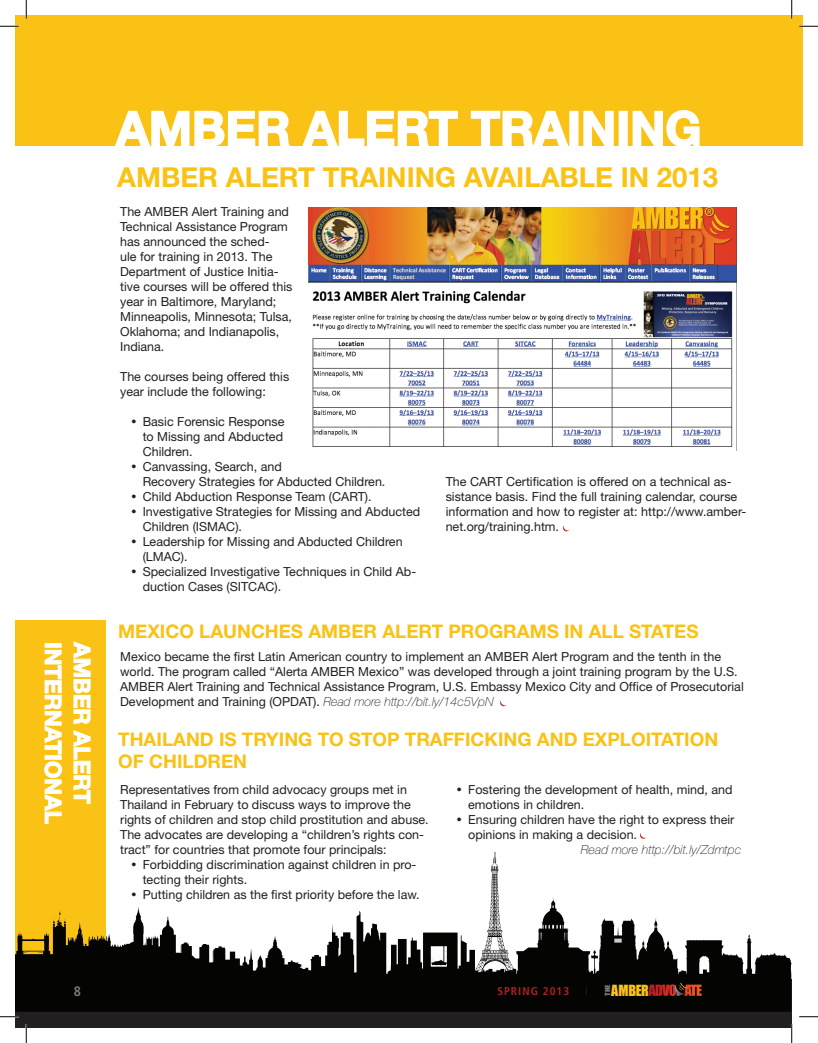
<style>
.page{position:relative;width:818px;height:1043px;background:#fff}
.page>*{position:absolute;margin:0;border:0;box-sizing:border-box;transform-origin:0 0}
.t1{font:700 47.5px "Helvetica Neue";color:#fff}
.t2{font:700 27.5px "Helvetica Neue";color:#f9c214}
.t3{font:700 22.5px "Helvetica Neue";color:#fff}
.t4{font:700 18.75px/22.5px "Helvetica Neue";color:#f9c214}
.t5{font:14.12px "Impact";letter-spacing:-.025em;color:#f9c214}
.t6{font:700 condensed 13.75px "Frutiger";color:#7c7c7b}
.t7{font:12.5px/15px "Helvetica Neue";color:#231f20}
.t8{font:italic 100 12.5px "Helvetica Neue";color:#231f20}
.t9{font:700 condensed 11.25px "Frutiger";letter-spacing:.09em;color:#b41f23}
.t10{font:6.5px "Impact";color:#7c7c7b;scale:1.22 1}
.s1{font-family:"Century Gothic"}
.s2{font-weight:100;font-style:italic}
</style>
<div class="page">
<div style="left:15px;top:620px;width:90px;height:408px;background:#f9c214"></div>
<div style="left:15px;top:979px;width:776px;height:49px;background:#231f20"></div>
<svg style="left:15px;top:852px;width:776px;height:159px"></svg>
<svg style="left:648px;top:982px;width:53px;height:14px"></svg>
<div style="left:15px;top:15px;width:787px;height:130px;background:#f9c214"></div>
<svg style="left:114px;top:110px;width:178px;height:36px"></svg>
<svg style="left:301px;top:110px;width:158px;height:36px"></svg>
<svg style="left:470px;top:110px;width:99px;height:36px"></svg>
<div style="left:569px;top:111px;width:9px;height:35px;border:2px solid #fff"></div>
<svg style="left:582px;top:110px;width:32px;height:36px"></svg>
<div style="left:618px;top:111px;width:9px;height:35px;border:2px solid #fff"></div>
<svg style="left:631px;top:110px;width:69px;height:36px"></svg>
<svg style="left:73px;top:641px;width:18px;height:163px"></svg>
<div style="left:45px;top:643px;width:17px;height:4px;border:1px solid #fff"></div>
<svg style="left:44px;top:649px;width:18px;height:105px"></svg>
<svg style="left:44px;top:761px;width:18px;height:63px"></svg>
<img style="left:308px;top:208px;width:428px;height:239px">
<svg style="left:640px;top:833px;width:6px;height:6px"></svg>
<svg style="left:500px;top:700px;width:6px;height:6px"></svg>
<svg style="left:563px;top:525px;width:6px;height:6px"></svg>
<svg style="left:0;top:25px;width:19px;height:2px"></svg>
<svg style="left:799px;top:25px;width:19px;height:2px"></svg>
<svg style="left:0;top:1016px;width:19px;height:1px"></svg>
<svg style="left:799px;top:1016px;width:19px;height:1px"></svg>
<svg style="left:25px;top:0;width:2px;height:19px"></svg>
<svg style="left:25px;top:1024px;width:2px;height:18px"></svg>
<svg style="left:790px;top:0;width:2px;height:19px"></svg>
<svg style="left:790px;top:1024px;width:2px;height:18px"></svg>
<h1 class="t1" style="left:116px;top:99px;width:586px">AMBER ALERT TRAINING</h1>
<h2 class="t2" style="left:117px;top:161px;width:602px">AMBER ALERT TRAINING AVAILABLE IN 2013</h2>
<p class="t7" style="left:120px;top:204px;width:174px">The AMBER Alert Training and<br>Technical Assistance Program has announced the sched-<br>ule for training in 2013. The<br>Department of Justice Initia&shy;tive courses will be offered this year in Baltimore, Maryland;<br>Minneapolis, Minnesota; Tulsa,<br>Oklahoma; and Indianapolis,<br>Indiana.</p>
<p class="t7" style="left:120px;top:369px;width:171px">The courses being offered this year include the following:</p>
<p class="t7" style="left:143px;top:414px;width:143px;text-align:justify;text-indent:-13px"><span class="s1">•</span> Basic Forensic Response to Missing and Abducted Children.</p>
<p class="t7" style="left:143px;top:459px;width:244px;text-indent:-13px"><span class="s1">•</span> Canvassing, Search, and<br>Recovery Strategies for Abducted Children.</p>
<p class="t7" style="left:130px;top:489px;width:243px"><span class="s1">•</span> Child Abduction Response Team (CART).</p>
<p class="t7" style="left:143px;top:504px;width:279px;text-indent:-13px"><span class="s1">•</span> Investigative Strategies for Missing and Abducted<br>Children (ISMAC).</p>
<p class="t7" style="left:143px;top:534px;width:261px;text-indent:-13px"><span class="s1">•</span> Leadership for Missing and Abducted Children (LMAC).</p>
<p class="t7" style="left:143px;top:564px;width:275px;text-indent:-13px"><span class="s1">•</span> Specialized Investigative Techniques in Child Ab&shy;duction Cases (SITCAC).</p>
<p class="t7" style="left:445px;top:474px;width:302px">The CART Certification is offered on a technical as&shy;sistance basis. Find the full training calendar, course information and how to register at: http://www.amber&shy;net.org/training.htm.</p>
<h3 class="t3" style="left:67px;top:642px;width:183px;rotate:90deg">INTERNATIONAL</h3>
<h3 class="t3" style="left:96px;top:642px;width:163px;rotate:90deg">AMBER ALERT</h3>
<h3 class="t4" style="left:118px;top:620px;width:581px">MEXICO LAUNCHES AMBER ALERT PROGRAMS IN ALL STATES</h3>
<p class="t7" style="left:120px;top:649px;width:625px">Mexico became the first Latin American country to implement an AMBER Alert Program and the tenth in the world. The program called “Alerta AMBER Mexico” was developed through a joint training program by the U.S.<br>AMBER Alert Training and Technical Assistance Program, U.S. Embassy Mexico City and Office of Prosecutorial Development and Training (OPDAT). <span class="s2">Read more http://bit.ly/14c5VpN</span></p>
<h3 class="t4" style="left:118px;top:727px;width:601px">THAILAND IS TRYING TO STOP TRAFFICKING AND EXPLOITATION<br>OF CHILDREN</h3>
<p class="t7" style="left:120px;top:781px;width:310px">Representatives from child advocacy groups met in Thailand in February to discuss ways to improve the rights of children and stop child prostitution and abuse.<br>The advocates are developing a “children’s rights con&shy;tract” for countries that promote four principals:</p>
<p class="t7" style="left:143px;top:856px;width:275px;text-indent:-13px"><span class="s1">•</span> Forbidding discrimination against children in pro&shy;tecting their rights.</p>
<p class="t7" style="left:130px;top:886px;width:291px"><span class="s1">•</span> Putting children as the first priority before the law.</p>
<p class="t7" style="left:468px;top:781px;width:266px;text-indent:-13px"><span class="s1">•</span> Fostering the development of health, mind, and emotions in children.</p>
<p class="t7" style="left:468px;top:811px;width:268px;text-indent:-13px"><span class="s1">•</span> Ensuring children have the right to express their opinions in making a decision.</p>
<p class="t8" style="left:580px;top:842px;width:162px">Read more http://bit.ly/Zdmtpc</p>
<p class="t6" style="left:74px;top:983px;width:9px">8</p>
<p class="t9" style="left:497px;top:983px;width:73px">SPRING 2013</p>
<p class="t10" style="left:602px;top:995px;width:11px;rotate:-90deg">THE</p>
<p class="t5" style="left:611px;top:979px;width:39px">AMBER</p>
</div>
